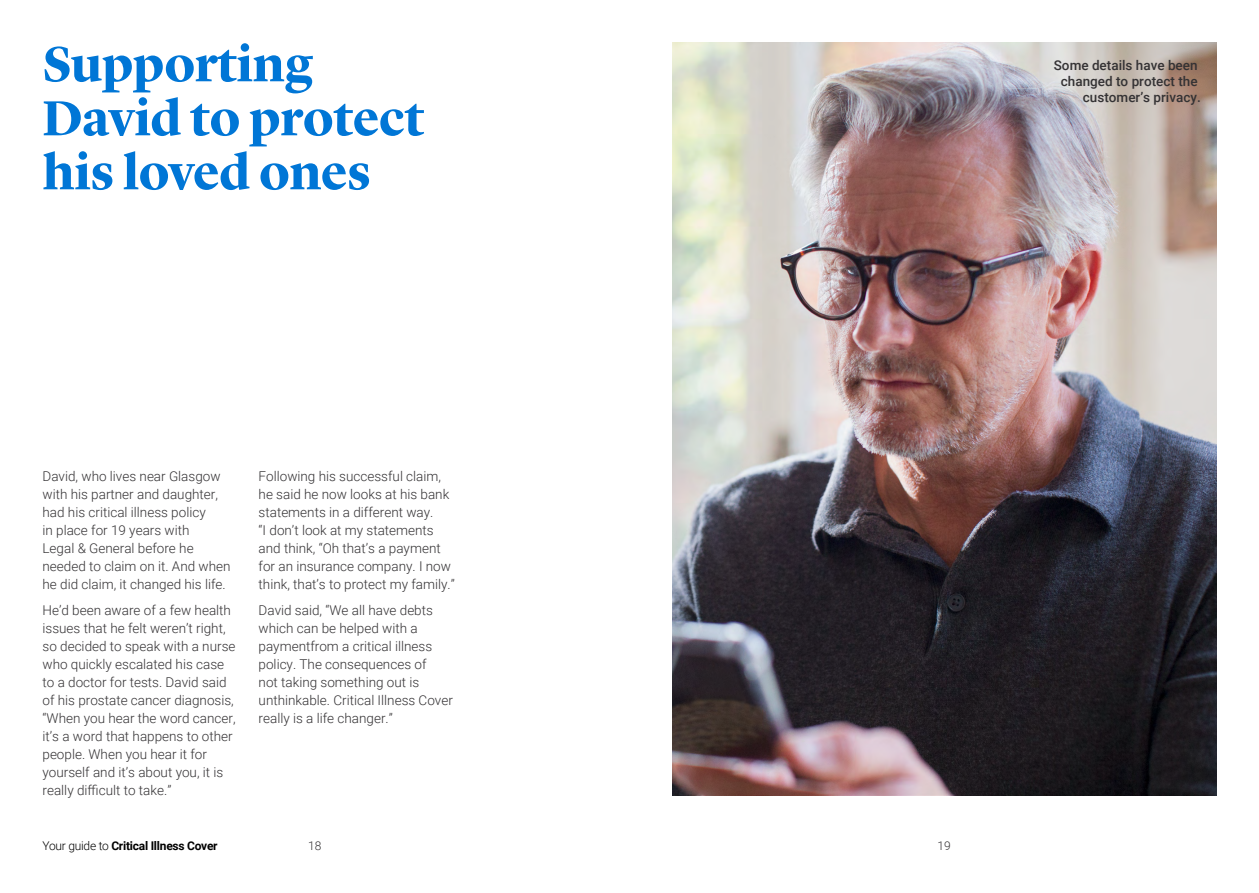
<style>
.page{position:relative;width:1259px;height:893px;background:#fff}
.page>*{position:absolute;margin:0;border:0;box-sizing:border-box;transform-origin:0 0}
.H3_34_36{font:700 51px/54px "Lyon Display";letter-spacing:-.005em;color:#0076d6}
.Body_9_12{font:300 13.5px/18px "Roboto";color:#343234}
.Body_9_12-2{font:500 13.5px/16.2px "Roboto";color:#343234;text-align:right}
.t1{font:700 12px "Roboto";letter-spacing:-.02em;color:#000}
.t2{font:300 12px "Roboto";color:#343234}
.s1{font-weight:300}
</style>
<div class="page">
<img style="left:672px;top:43px;width:544px;height:753px">
<p class="H3_34_36" style="left:43px;top:33px;width:383px">Supporting<br>David to protect his loved ones</p>
<p class="Body_9_12-2" style="left:1053px;top:56px;width:148px">Some details have been changed to protect the customer’s privacy.</p>
<p class="Body_9_12" style="left:43px;top:466px;width:190px">David, who lives near Glasgow with his partner and daughter, had his critical illness policy<br>in place for 19 years with<br>Legal &amp; General before he needed to claim on it. And when he did claim, it changed his life.</p>
<p class="Body_9_12" style="left:43px;top:601px;width:195px">He’d been aware of a few health issues that he felt weren’t right, so decided to speak with a nurse who quickly escalated his case to a doctor for tests. David said of his prostate cancer diagnosis, “When you hear the word cancer, it’s a word that happens to other people. When you hear it for yourself and it’s about you, it is really difficult to take.”</p>
<p class="Body_9_12" style="left:259px;top:466px;width:198px">Following his successful claim, he said he now looks at his bank statements in a different way.<br>“I don’t look at my statements and think, “Oh that’s a payment for an insurance company. I now think, that’s to protect my family.”</p>
<p class="Body_9_12" style="left:259px;top:601px;width:196px">David said, “We all have debts which can be helped with a paymentfrom a critical illness policy. The consequences of<br>not taking something out is unthinkable. Critical Illness Cover really is a life changer.”</p>
<p class="t1" style="left:43px;top:838px;width:177px"><span class="s1">Your guide to</span> Critical Illness Cover</p>
<p class="t2" style="left:308px;top:838px;width:15px">18</p>
<p class="t2" style="left:937px;top:838px;width:15px">19</p>
</div>
